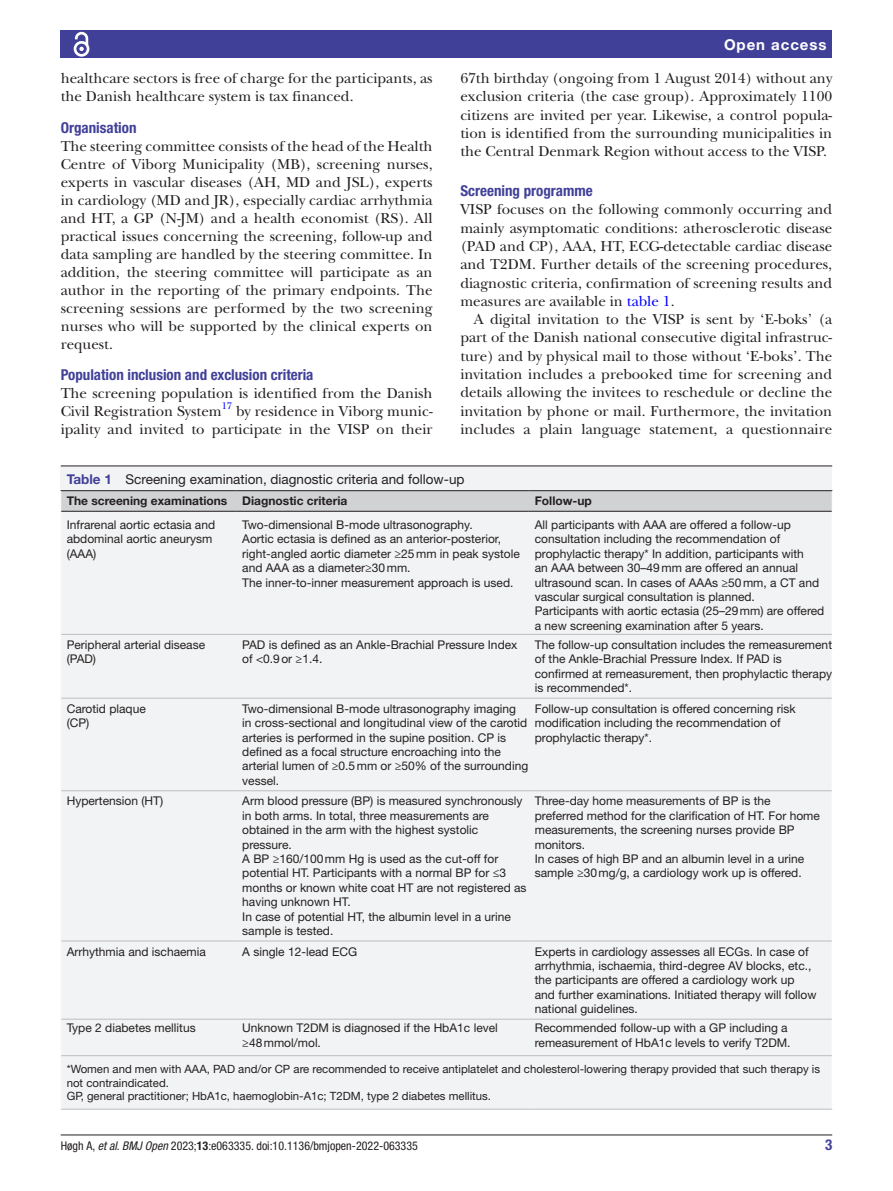
<style>
.page{position:relative;width:893px;height:1191px;background:#fff}
.page>*{position:absolute;margin:0;border:0;box-sizing:border-box;transform-origin:0 0}
.t1{font:15px/18.3px "New Baskerville";color:#231f20;text-align:justify}
.t2{font:700 condensed 15px "Helvetica Neue LT Std";color:#414099}
.t3{font:700 15px "Helvetica Neue LT Std";letter-spacing:.065em;color:#fff}
.t4{font:13.5px "Helvetica Neue LT Std";color:#231f20}
.t5{font:12px/14.4px "Helvetica Neue LT Std";color:#231f20}
.t6{font:condensed 12px "Helvetica Neue LT Std";color:#231f20}
.t7{font:700 12px "Helvetica Neue LT Std";color:#231f20}
.t8{font:11.4px/13.6px "Helvetica Neue LT Std";color:#231f20}
.t9{font:9.9px "New Baskerville";color:#00f}
.s1{color:#00f}
.s2{font-weight:700;color:#414099}
.s3{font-style:italic}
.s4{font-weight:700}
</style>
<div class="page">
<hr style="left:61px;top:1134px;width:771px;height:1px;background:#231f20">
<div style="left:61px;top:31px;width:771px;height:27px;background:#414099"></div>
<svg style="left:73px;top:31px;width:17px;height:26px"></svg>
<div style="left:61px;top:466px;width:771px;height:643px;background:#f2f3f4"></div>
<hr style="left:61px;top:465px;width:771px;height:1px;background:#231f20">
<hr style="left:61px;top:490px;width:175px;height:1px;background:#231f20">
<hr style="left:61px;top:511px;width:175px;height:1px;background:#231f20">
<hr style="left:236px;top:490px;width:293px;height:1px;background:#231f20">
<hr style="left:236px;top:511px;width:293px;height:1px;background:#231f20">
<hr style="left:529px;top:490px;width:303px;height:1px;background:#231f20">
<hr style="left:529px;top:511px;width:303px;height:1px;background:#231f20">
<hr style="left:61px;top:634px;width:175px;height:1px;background:#bcbdc0">
<hr style="left:236px;top:634px;width:293px;height:1px;background:#bcbdc0">
<hr style="left:529px;top:634px;width:303px;height:1px;background:#bcbdc0">
<hr style="left:61px;top:698px;width:175px;height:1px;background:#bcbdc0">
<hr style="left:236px;top:698px;width:293px;height:1px;background:#bcbdc0">
<hr style="left:529px;top:698px;width:303px;height:1px;background:#bcbdc0">
<hr style="left:61px;top:790px;width:175px;height:1px;background:#bcbdc0">
<hr style="left:236px;top:790px;width:293px;height:1px;background:#bcbdc0">
<hr style="left:529px;top:790px;width:303px;height:1px;background:#bcbdc0">
<hr style="left:61px;top:940px;width:175px;height:1px;background:#bcbdc0">
<hr style="left:236px;top:940px;width:293px;height:1px;background:#bcbdc0">
<hr style="left:529px;top:940px;width:303px;height:1px;background:#bcbdc0">
<hr style="left:61px;top:1019px;width:175px;height:1px;background:#bcbdc0">
<hr style="left:236px;top:1019px;width:293px;height:1px;background:#bcbdc0">
<hr style="left:529px;top:1019px;width:303px;height:1px;background:#bcbdc0">
<hr style="left:61px;top:1055px;width:175px;height:1px;background:#bcbdc0">
<hr style="left:61px;top:1109px;width:175px;height:1px;background:#bcbdc0">
<hr style="left:236px;top:1109px;width:293px;height:1px;background:#bcbdc0">
<hr style="left:529px;top:1109px;width:303px;height:1px;background:#bcbdc0">
<hr style="left:236px;top:1055px;width:293px;height:1px;background:#bcbdc0">
<hr style="left:529px;top:1055px;width:303px;height:1px;background:#bcbdc0">
<svg style="left:60px;top:491px;width:772px;height:20px;background:#cdced0"></svg>
<p class="t3" style="left:724px;top:35px;width:104px">Open access</p>
<p class="t1" style="left:460px;top:69px;width:373px">67th birthday (ongoing from 1 August 2014) without any exclusion criteria (the case group). Approximately 1100 citizens are invited per year. Likewise, a control popula&shy;tion is identified from the surrounding municipalities in the Central Denmark Region without access to the VISP.</p>
<p class="t2" style="left:460px;top:181px;width:134px">Screening programme</p>
<p class="t1" style="left:460px;top:200px;width:373px">VISP focuses on the following commonly occurring and mainly asymptomatic conditions: atherosclerotic disease (PAD and CP), AAA, HT, ECG-detectable cardiac disease and T2DM. Further details of the screening procedures, diagnostic criteria, confirmation of screening results and measures are available in <span class="s1">table 1</span>.</p>
<p class="t1" style="left:460px;top:310px;width:373px;text-indent:14px">A digital invitation to the VISP is sent by ‘E-boks’ (a part of the Danish national consecutive digital infrastruc&shy;ture) and by physical mail to those without ‘E-boks’. The invitation includes a prebooked time for screening and details allowing the invitees to reschedule or decline the invitation by phone or mail. Furthermore, the invitation includes a plain language statement, a questionnaire</p>
<p class="t4" style="left:67px;top:471px;width:399px"><span class="s2">Table 1</span> Screening examination, diagnostic criteria and follow-up</p>
<p class="t7" style="left:67px;top:493px;width:282px">The screening examinations Diagnostic criteria</p>
<p class="t7" style="left:535px;top:493px;width:59px">Follow-up</p>
<p class="t5" style="left:67px;top:517px;width:150px">Infrarenal aortic ectasia and abdominal aortic aneurysm (AAA)</p>
<p class="t5" style="left:242px;top:517px;width:279px">Two-dimensional B-mode ultrasonography.<br>Aortic ectasia is defined as an anterior-posterior, right-angled aortic diameter ≥25mm in peak systole and AAA as a diameter≥30mm.<br>The inner-to-inner measurement approach is used.</p>
<p class="t5" style="left:535px;top:517px;width:291px">All participants with AAA are offered a follow-up consultation including the recommendation of prophylactic therapy* In addition, participants with<br>an AAA between 30–49mm are offered an annual ultrasound scan. In cases of AAAs ≥50mm, a CT and vascular surgical consultation is planned.<br>Participants with aortic ectasia (25–29mm) are offered a new screening examination after 5 years.</p>
<p class="t5" style="left:67px;top:637px;width:140px">Peripheral arterial disease (PAD)</p>
<p class="t5" style="left:242px;top:637px;width:277px">PAD is defined as an Ankle-Brachial Pressure Index of &lt;0.9or ≥1.4.</p>
<p class="t5" style="left:535px;top:637px;width:299px">The follow-up consultation includes the remeasurement of the Ankle-Brachial Pressure Index. If PAD is confirmed at remeasurement, then prophylactic therapy is recommended*.</p>
<p class="t5" style="left:67px;top:701px;width:81px">Carotid plaque (CP)</p>
<p class="t5" style="left:242px;top:701px;width:287px">Two-dimensional B-mode ultrasonography imaging in cross-sectional and longitudinal view of the carotid arteries is performed in the supine position. CP is defined as a focal structure encroaching into the arterial lumen of ≥0.5mm or ≥50% of the surrounding vessel.</p>
<p class="t5" style="left:535px;top:701px;width:262px">Follow-up consultation is offered concerning risk modification including the recommendation of prophylactic therapy*.</p>
<p class="t5" style="left:67px;top:793px;width:98px">Hypertension (HT)</p>
<p class="t5" style="left:242px;top:793px;width:286px">Arm blood pressure (BP) is measured synchronously in both arms. In total, three measurements are obtained in the arm with the highest systolic pressure.<br>A BP ≥160/100mm Hg is used as the cut-off for potential HT. Participants with a normal BP for ≤3 months or known white coat HT are not registered as having unknown HT.<br>In case of potential HT, the albumin level in a urine sample is tested.</p>
<p class="t5" style="left:535px;top:793px;width:287px">Three-day home measurements of BP is the preferred method for the clarification of HT. For home measurements, the screening nurses provide BP monitors.<br>In cases of high BP and an albumin level in a urine sample ≥30mg/g, a cardiology work up is offered.</p>
<p class="t5" style="left:67px;top:944px;width:141px">Arrhythmia and ischaemia</p>
<p class="t5" style="left:242px;top:944px;width:116px">A single 12-lead ECG</p>
<p class="t5" style="left:535px;top:944px;width:283px">Experts in cardiology assesses all ECGs. In case of arrhythmia, ischaemia, third-degree AV blocks, etc., the participants are offered a cardiology work up and further examinations. Initiated therapy will follow national guidelines.</p>
<p class="t5" style="left:67px;top:1020px;width:130px">Type 2 diabetes mellitus</p>
<p class="t5" style="left:242px;top:1020px;width:257px">Unknown T2DM is diagnosed if the HbA1c level ≥48mmol/mol.</p>
<p class="t5" style="left:535px;top:1020px;width:257px">Recommended follow-up with a GP including a remeasurement of HbA1c levels to verify T2DM.</p>
<p class="t8" style="left:67px;top:1061px;width:755px">*Women and men with AAA, PAD and/or CP are recommended to receive antiplatelet and cholesterol-lowering therapy provided that such therapy is not contraindicated.<br>GP, general practitioner; HbA1c, haemoglobin-A1c; T2DM, type 2 diabetes mellitus.</p>
<p class="t1" style="left:61px;top:69px;width:373px">healthcare sectors is free of charge for the participants, as the Danish healthcare system is tax financed.</p>
<p class="t2" style="left:61px;top:118px;width:77px">Organisation</p>
<p class="t1" style="left:61px;top:137px;width:373px">The steering committee consists of the head of the Health Centre of Viborg Municipality (MB), screening nurses, experts in vascular diseases (AH, MD and JSL), experts in cardiology (MD and JR), especially cardiac arrhythmia and HT, a GP (N-JM) and a health economist (RS). All practical issues concerning the screening, follow-up and data sampling are handled by the steering committee. In addition, the steering committee will participate as an author in the reporting of the primary endpoints. The screening sessions are performed by the two screening nurses who will be supported by the clinical experts on request.</p>
<p class="t2" style="left:61px;top:366px;width:254px">Population inclusion and exclusion criteria</p>
<p class="t1" style="left:61px;top:384px;width:373px">The screening population is identified from the Danish<br>Civil Registration System</p>
<p class="t9" style="left:222px;top:400px;width:12px">17</p>
<p class="t1" style="left:61px;top:402px;width:373px;text-align:right">by residence in Viborg munic-<br>ipality and invited to participate in the VISP on their</p>
<p class="t6" style="left:61px;top:1138px;width:359px">Høgh A, <span class="s3">et al</span>. <span class="s3">BMJ Open</span> 2023;<span class="s4">13</span>:e063335. doi:10.1136/bmjopen-2022-063335</p>
<p class="t2" style="left:825px;top:1135px;width:9px">3</p>
</div>
